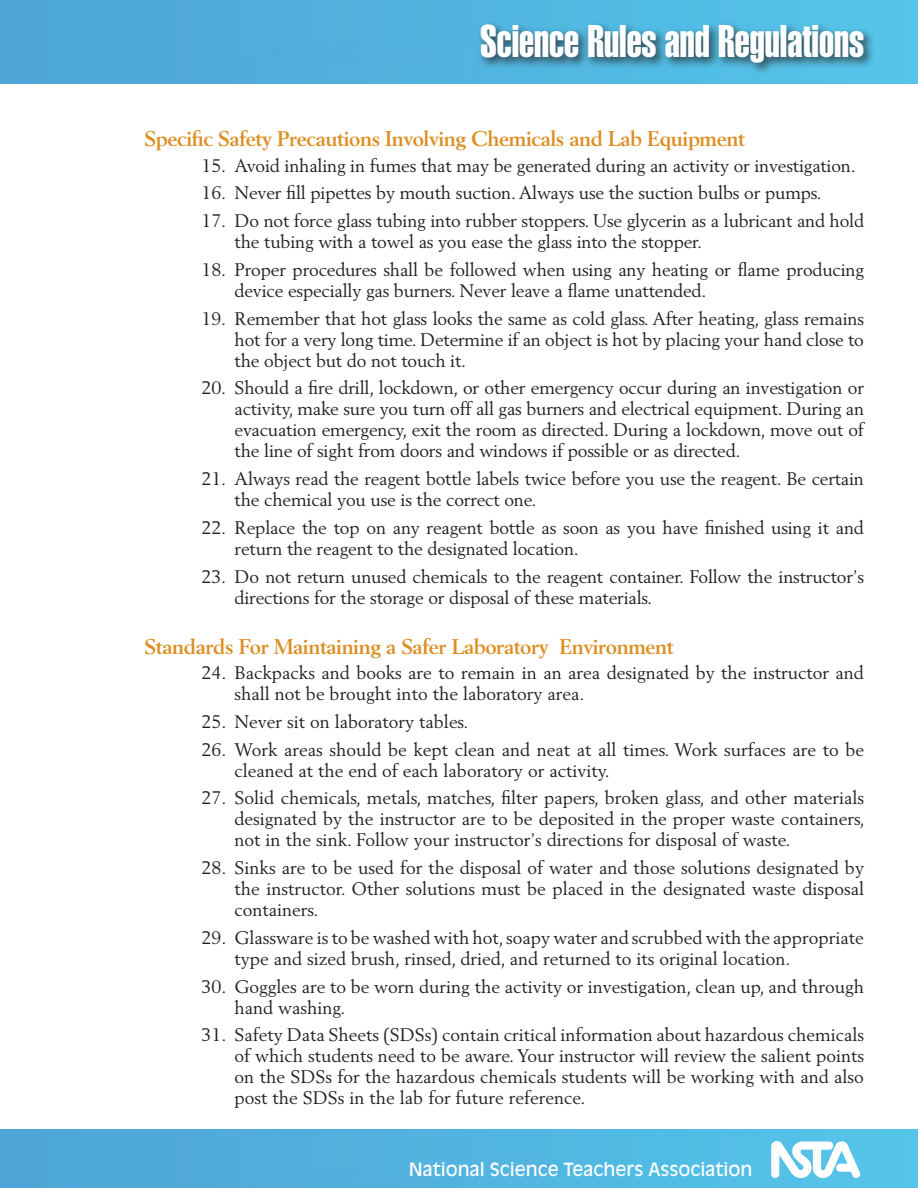
<style>
.page{position:relative;width:918px;height:1188px;background:#fff}
.page>*{position:absolute;margin:0;border:0;box-sizing:border-box;transform-origin:0 0}
.t1{font:45px "Helvetica LT Std Extra Comp";color:#fff}
.subhead{font:700 21px "Berling LT Std";letter-spacing:-.02em;color:#dc8e22}
.t2{font:18px/21px "Berling LT Std";letter-spacing:-.01em;color:#231f20}
.t3{font:18px "Antique Olive Std";color:#fff}
</style>
<div class="page">
<img style="left:0;top:0;width:918px;height:83px">
<img style="left:0;top:1130px;width:918px;height:58px">
<div style="left:476px;top:20px;width:399px;height:55px;background:#231f20;opacity:.75"></div>
<svg style="left:771px;top:1141px;width:89px;height:37px"></svg>
<p class="t1" style="left:480px;top:14px;width:385px">Science Rules and Regulations</p>
<p class="subhead" style="left:145px;top:127px;width:602px">Specific Safety Precautions Involving Chemicals and Lab Equipment</p>
<p class="t2" style="left:202px;top:155px;width:656px">15. Avoid inhaling in fumes that may be generated during an activity or investigation.</p>
<p class="t2" style="left:202px;top:182px;width:621px">16. Never fill pipettes by mouth suction. Always use the suction bulbs or pumps.</p>
<p class="t2" style="left:235px;top:210px;width:631px;text-indent:-33px">17. Do not force glass tubing into rubber stoppers. Use glycerin as a lubricant and hold the tubing with a towel as you ease the glass into the stopper.</p>
<p class="t2" style="left:235px;top:259px;width:631px;text-indent:-33px">18. Proper procedures shall be followed when using any heating or flame producing device especially gas burners. Never leave a flame unattended.</p>
<p class="t2" style="left:235px;top:308px;width:631px;text-align:justify;text-indent:-33px">19. Remember that hot glass looks the same as cold glass. After heating, glass remains hot for a very long time. Determine if an object is hot by placing your hand close to the object but do not touch it.</p>
<p class="t2" style="left:235px;top:377px;width:631px;text-align:justify;text-indent:-33px">20. Should a fire drill, lockdown, or other emergency occur during an investigation or activity, make sure you turn off all gas burners and electrical equipment. During an evacuation emergency, exit the room as directed. During a lockdown, move out of the line of sight from doors and windows if possible or as directed.</p>
<p class="t2" style="left:235px;top:468px;width:631px;text-indent:-33px">21. Always read the reagent bottle labels twice before you use the reagent. Be certain the chemical you use is the correct one.</p>
<p class="t2" style="left:235px;top:517px;width:631px;text-indent:-33px">22. Replace the top on any reagent bottle as soon as you have finished using it and return the reagent to the designated location.</p>
<p class="t2" style="left:235px;top:566px;width:631px;text-indent:-33px">23. Do not return unused chemicals to the reagent container. Follow the instructor’s directions for the storage or disposal of these materials.</p>
<p class="subhead" style="left:145px;top:634px;width:531px">Standards For Maintaining a Safer Laboratory Environment</p>
<p class="t2" style="left:235px;top:662px;width:631px;text-indent:-33px">24. Backpacks and books are to remain in an area designated by the instructor and shall not be brought into the laboratory area.</p>
<p class="t2" style="left:202px;top:711px;width:268px">25. Never sit on laboratory tables.</p>
<p class="t2" style="left:235px;top:739px;width:631px;text-indent:-33px">26. Work areas should be kept clean and neat at all times. Work surfaces are to be cleaned at the end of each laboratory or activity.</p>
<p class="t2" style="left:235px;top:787px;width:632px;text-align:justify;text-indent:-33px">27. Solid chemicals, metals, matches, filter papers, broken glass, and other materials designated by the instructor are to be deposited in the proper waste containers, not in the sink. Follow your instructor’s directions for disposal of waste.</p>
<p class="t2" style="left:235px;top:857px;width:631px;text-align:justify;text-indent:-33px">28. Sinks are to be used for the disposal of water and those solutions designated by the instructor. Other solutions must be placed in the designated waste disposal containers.</p>
<p class="t2" style="left:235px;top:927px;width:631px;text-indent:-33px">29. Glassware is to be washed with hot, soapy water and scrubbed with the appropriate type and sized brush, rinsed, dried, and returned to its original location.</p>
<p class="t2" style="left:235px;top:976px;width:631px;text-indent:-33px">30. Goggles are to be worn during the activity or investigation, clean up, and through hand washing.</p>
<p class="t2" style="left:235px;top:1024px;width:631px;text-align:justify;text-indent:-33px">31. Safety Data Sheets (SDSs) contain critical information about hazardous chemicals of which students need to be aware. Your instructor will review the salient points on the SDSs for the hazardous chemicals students will be working with and also post the SDSs in the lab for future reference.</p>
<p class="t3" style="left:409px;top:1159px;width:345px">National Science Teachers Association</p>
</div>
